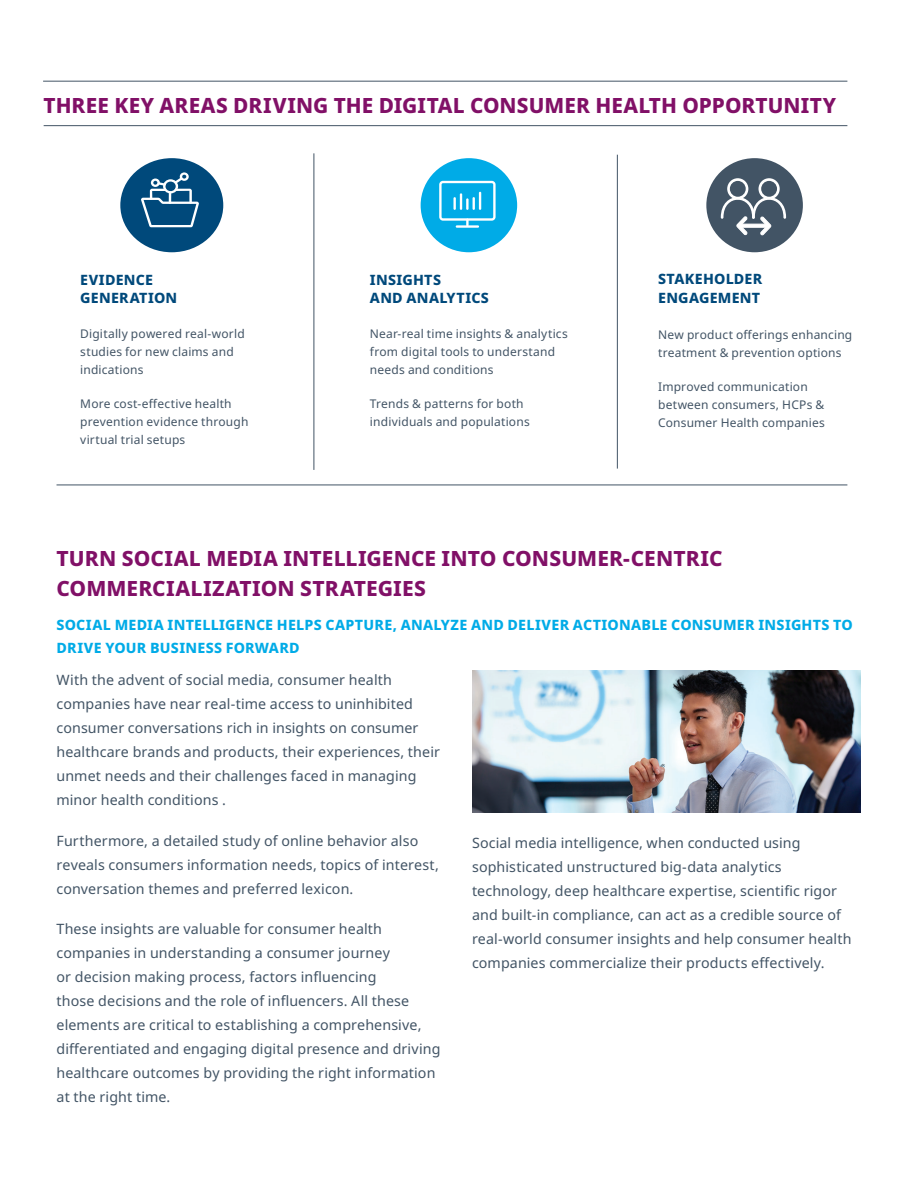
<style>
.page{position:relative;width:918px;height:1188px;background:#fff}
.page>*{position:absolute;margin:0;border:0;box-sizing:border-box;transform-origin:0 0}
.t1{font:800 21px/30px "Noto Sans";letter-spacing:.005em;color:#811067}
.t2{font:14.25px/24px "Noto Sans";letter-spacing:.01em;color:#425465}
.t3{font:800 14.25px/22.5px "Noto Sans";letter-spacing:.02em;color:#00abe7}
.t4{font:800 14.25px/18px "Noto Sans";letter-spacing:.02em;color:#00497b}
.t5{font:12px/18px "Noto Sans";letter-spacing:.015em;color:#425465}
</style>
<div class="page">
<img style="left:472px;top:670px;width:389px;height:143px">
<hr style="left:43px;top:81px;width:804px;height:1px;background:#425465">
<hr style="left:44px;top:125px;width:803px;height:1px;background:#425465">
<hr style="left:57px;top:485px;width:790px;height:1px;background:#425465">
<hr style="left:314px;top:153px;width:1px;height:317px;background:#425465">
<hr style="left:617px;top:155px;width:1px;height:314px;background:#425465">
<div style="left:120px;top:158px;width:103px;height:94px;background:#00497b;border-radius:50%"></div>
<svg style="left:141px;top:172px;width:58px;height:55px"></svg>
<div style="left:421px;top:158px;width:96px;height:94px;background:#00abe7;border-radius:50%"></div>
<hr style="left:456px;top:225px;width:23px;height:3px;background:#fff">
<svg style="left:439px;top:181px;width:57px;height:45px"></svg>
<div style="left:706px;top:158px;width:97px;height:94px;background:#425465;border-radius:50%"></div>
<svg style="left:721px;top:178px;width:65px;height:57px"></svg>
<h1 class="t1" style="left:44px;top:91px;width:794px">THREE KEY AREAS DRIVING THE DIGITAL CONSUMER HEALTH OPPORTUNITY</h1>
<p class="t4" style="left:80px;top:271px;width:99px">EVIDENCE<br>GENERATION</p>
<p class="t5" style="left:80px;top:324px;width:166px">Digitally powered real-world studies for new claims and indications</p>
<p class="t5" style="left:80px;top:395px;width:170px">More cost-effective health prevention evidence through virtual trial setups</p>
<p class="t4" style="left:370px;top:271px;width:120px">INSIGHTS<br>AND ANALYTICS</p>
<p class="t5" style="left:370px;top:324px;width:199px">Near-real time insights &amp; analytics from digital tools to understand needs and conditions</p>
<p class="t5" style="left:370px;top:395px;width:161px">Trends &amp; patterns for both individuals and populations</p>
<p class="t4" style="left:658px;top:269px;width:106px;line-height:19.2px">STAKEHOLDER<br>ENGAGEMENT</p>
<p class="t5" style="left:658px;top:326px;width:196px">New product offerings enhancing treatment &amp; prevention options</p>
<p class="t5" style="left:658px;top:378px;width:168px">Improved communication between consumers, HCPs &amp;<br>Consumer Health companies</p>
<h1 class="t1" style="left:57px;top:543px;width:668px">TURN SOCIAL MEDIA INTELLIGENCE INTO CONSUMER-CENTRIC<br>COMMERCIALIZATION STRATEGIES</h1>
<p class="t3" style="left:57px;top:614px;width:798px">SOCIAL MEDIA INTELLIGENCE HELPS CAPTURE, ANALYZE AND DELIVER ACTIONABLE CONSUMER INSIGHTS TO<br>DRIVE YOUR BUSINESS FORWARD</p>
<p class="t2" style="left:57px;top:669px;width:385px">With the advent of social media, consumer health companies have near real-time access to uninhibited consumer conversations rich in insights on consumer healthcare brands and products, their experiences, their unmet needs and their challenges faced in managing minor health conditions .</p>
<p class="t2" style="left:57px;top:829px;width:384px">Furthermore, a detailed study of online behavior also reveals consumers information needs, topics of interest, conversation themes and preferred lexicon.</p>
<p class="t2" style="left:57px;top:917px;width:386px">These insights are valuable for consumer health companies in understanding a consumer journey<br>or decision making process, factors influencing<br>those decisions and the role of influencers. All these elements are critical to establishing a comprehensive, differentiated and engaging digital presence and driving healthcare outcomes by providing the right information at the right time.</p>
<p class="t2" style="left:472px;top:831px;width:381px">Social media intelligence, when conducted using sophisticated unstructured big-data analytics technology, deep healthcare expertise, scientific rigor and built-in compliance, can act as a credible source of real-world consumer insights and help consumer health companies commercialize their products effectively.</p>
</div>
